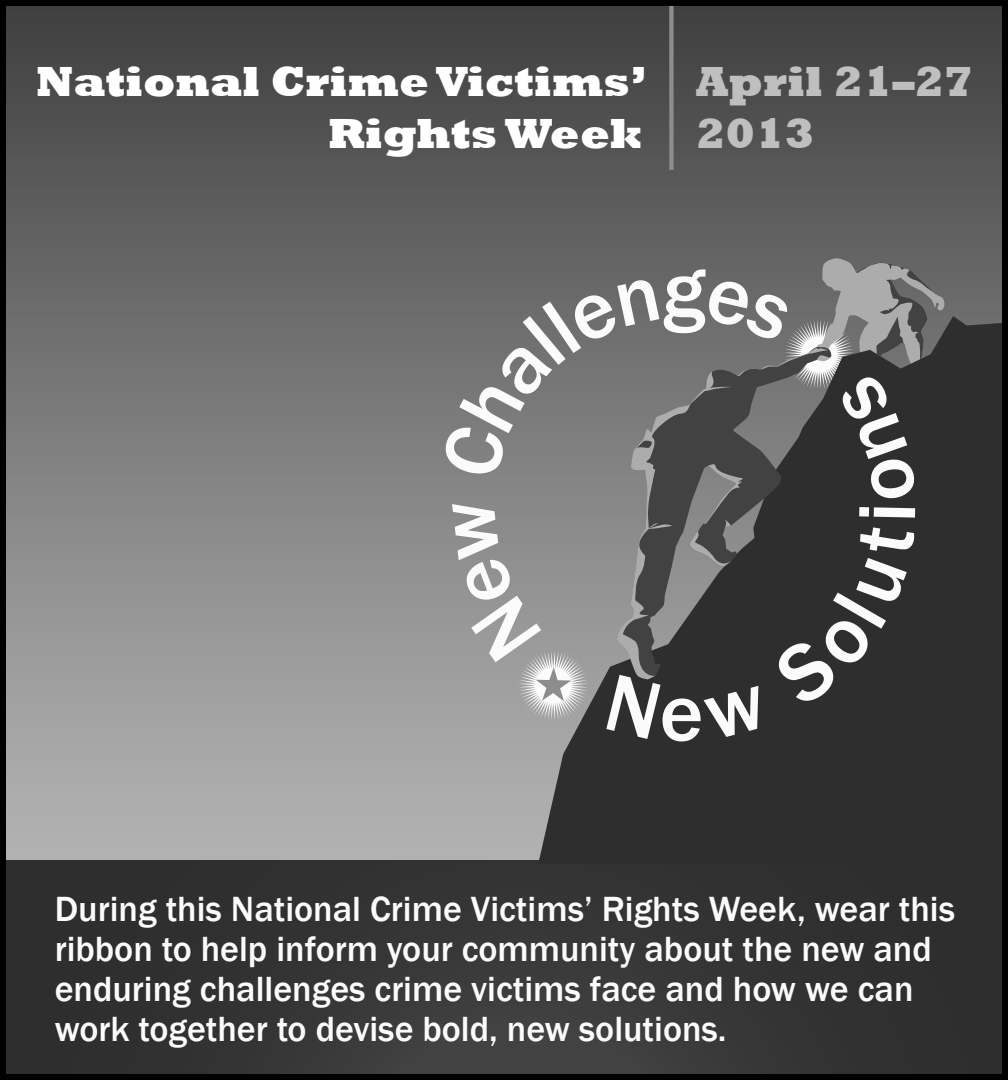
<style>
.page{position:relative;width:1008px;height:1080px;background:#fff}
.page>*{position:absolute;margin:0;border:0;box-sizing:border-box;transform-origin:0 0}
.t1{font:500 83.6px "Franklin Gothic";color:#fbfbfb}
.t2{font:800 43.2px/52px "Rockwell";color:#fff;text-align:right}
.t3{font:800 43.2px/52px "Rockwell";color:#bfbfbf}
.Body{font:500 36px/40px "Franklin Gothic";color:#fbfbfb}
</style>
<div class="page">
<div style="left:0;top:0;width:1008px;height:861px;background:linear-gradient(to bottom,#404040,#b7b7b7)"></div>
<div style="left:3px;top:861px;width:1002px;height:219px;background:linear-gradient(to bottom,#2f2f2f,#383838)"></div>
<div style="left:538px;top:316px;width:463px;height:548px;background:#2e2e2e"></div>
<div style="left:669px;top:6px;width:5px;height:164px;background:#8d8d8d"></div>
<div style="left:0;top:0;width:1008px;height:1080px;border:6px solid #000"></div>
<svg style="left:441px;top:258px;width:504px;height:482px;background:#616161"></svg>
<p class="t2" style="left:36px;top:56px;width:612px">National Crime Victims’<br>Rights Week</p>
<p class="t3" style="left:696px;top:56px;width:280px">April 21–27<br>2013</p>
<h1 class="t1" style="left:662px;top:239px;width:45px">g</h1>
<h1 class="t1" style="left:660px;top:661px;width:46px">e</h1>
<p class="Body" style="left:55px;top:890px;width:902px">During this National Crime Victims’ Rights Week, wear this ribbon to help inform your community about the new and enduring challenges crime victims face and how we can work together to devise bold, new solutions.</p>
</div>
